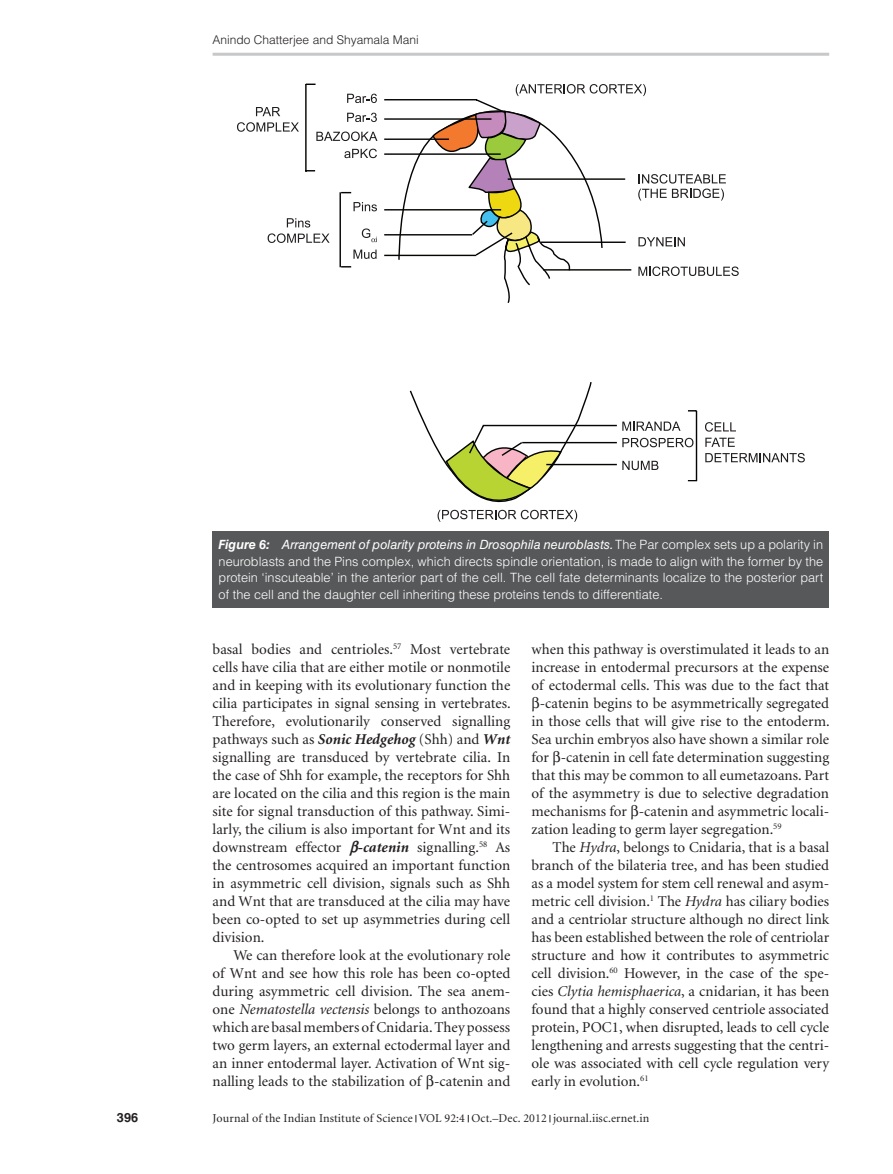
<style>
.page{position:relative;width:893px;height:1174px;background:#fff}
.page>*{position:absolute;margin:0;border:0;box-sizing:border-box;transform-origin:0 0}
.t1{font:15px/18px "Minion";color:#231f20;text-align:justify}
.t2{font:300 12.75px/16.5px "Helvetica LT Std";color:#fff;text-align:justify}
.t3{font:700 12.75px "Helvetica LT Std";color:#231f20}
.t4{font:12px "Minion";letter-spacing:.01em;color:#231f20}
.t5{font:300 12px "Helvetica LT Std";color:#231f20}
.s1{font-weight:700;font-style:italic}
.s2{font-weight:400;font-style:italic}
.s3{font-style:italic}
</style>
<div class="page">
<hr style="left:213px;top:53px;width:616px;height:3px;background:#c7c8ca">
<div style="left:213px;top:531px;width:616px;height:76px;background:#57585a"></div>
<svg style="left:305px;top:84px;width:328px;height:382px"></svg>
<svg style="left:622px;top:421px;width:58px;height:10px"></svg>
<svg style="left:347px;top:94px;width:30px;height:9px"></svg>
<svg style="left:347px;top:113px;width:30px;height:9px"></svg>
<svg style="left:256px;top:107px;width:24px;height:9px"></svg>
<svg style="left:237px;top:122px;width:62px;height:10px"></svg>
<svg style="left:287px;top:218px;width:23px;height:9px"></svg>
<svg style="left:268px;top:233px;width:62px;height:10px"></svg>
<svg style="left:316px;top:132px;width:61px;height:9px"></svg>
<svg style="left:344px;top:149px;width:33px;height:9px"></svg>
<svg style="left:353px;top:202px;width:24px;height:9px"></svg>
<svg style="left:362px;top:228px;width:15px;height:14px"></svg>
<svg style="left:353px;top:249px;width:24px;height:10px"></svg>
<svg style="left:398px;top:84px;width:341px;height:192px"></svg>
<svg style="left:622px;top:438px;width:71px;height:9px"></svg>
<svg style="left:622px;top:461px;width:36px;height:9px"></svg>
<svg style="left:705px;top:422px;width:31px;height:9px"></svg>
<svg style="left:705px;top:438px;width:30px;height:9px"></svg>
<svg style="left:705px;top:453px;width:100px;height:9px"></svg>
<svg style="left:438px;top:436px;width:139px;height:86px"></svg>
<hr style="left:696px;top:411px;width:1px;height:69px;background:#040503">
<p class="t5" style="left:213px;top:32px;width:208px">Anindo Chatterjee and Shyamala Mani</p>
<p class="t2" style="left:219px;top:536px;width:606px"><span class="s1">Figure 6:</span> <span class="s2">Arrangement of polarity proteins in Drosophila neuroblasts.</span> The Par complex sets up a polarity in neuroblasts and the Pins complex, which directs spindle orientation, is made to align with the former by the protein ‘inscuteable’ in the anterior part of the cell. The cell fate determinants localize to the posterior part of the cell and the daughter cell inheriting these proteins tends to differentiate.</p>
<p class="t1" style="left:213px;top:641px;width:300px">basal bodies and centrioles.<sup>57</sup> Most vertebrate cells have cilia that are either motile or nonmotile and in keeping with its evolutionary function the cilia participates in signal sensing in vertebrates.<br>Therefore, evolutionarily conserved signalling pathways such as <span class="s1">Sonic Hedgehog</span> (Shh) and <span class="s1">Wnt </span>signalling are transduced by vertebrate cilia. In the case of Shh for example, the receptors for Shh are located on the cilia and this region is the main site for signal transduction of this pathway. Simi&shy;larly, the cilium is also important for Wnt and its downstream effector <span class="s1">-catenin</span> signalling.<sup>58</sup> As the centrosomes acquired an important function in asymmetric cell division, signals such as Shh and Wnt that are transduced at the cilia may have been co-opted to set up asymmetries during cell division.</p>
<p class="t1" style="left:213px;top:947px;width:299px;text-indent:21px">We can therefore look at the evolutionary role of Wnt and see how this role has been co-opted during asymmetric cell division. The sea anem&shy;one <span class="s3">Nematostella vectensis</span> belongs to anthozoans which are basal members of Cnidaria. They possess two germ layers, an external ectodermal layer and an inner entodermal layer. Activation of Wnt sig&shy;nalling leads to the stabilization of -catenin and</p>
<p class="t1" style="left:531px;top:641px;width:299px">when this pathway is overstimulated it leads to an</p>
<p class="t1" style="left:531px;top:659px;width:299px">increase in entodermal precursors at the expense</p>
<p class="t1" style="left:531px;top:677px;width:299px">of ectodermal cells. This was due to the fact that</p>
<p class="t1" style="left:540px;top:695px;width:291px">-catenin begins to be asymmetrically segregated</p>
<p class="t1" style="left:531px;top:713px;width:300px">in those cells that will give rise to the entoderm.</p>
<p class="t1" style="left:531px;top:731px;width:299px">Sea urchin embryos also have shown a similar role</p>
<p class="t1" style="left:531px;top:749px;width:299px">for -catenin in cell fate determination suggesting</p>
<p class="t1" style="left:531px;top:767px;width:299px">that this may be common to all eumetazoans. Part</p>
<p class="t1" style="left:531px;top:785px;width:299px">of the asymmetry is due to selective degradation</p>
<p class="t1" style="left:531px;top:803px;width:299px">mechanisms for -catenin and asymmetric locali-</p>
<p class="t1" style="left:531px;top:821px;width:252px">zation leading to germ layer segregation.<sup>59</sup></p>
<p class="t1" style="left:552px;top:839px;width:278px">The <span class="s3">Hydra</span>, belongs to Cnidaria, that is a basal</p>
<p class="t1" style="left:531px;top:857px;width:299px">branch of the bilateria tree, and has been studied</p>
<p class="t1" style="left:531px;top:875px;width:299px">as a model system for stem cell renewal and asym-</p>
<p class="t1" style="left:531px;top:893px;width:299px">metric cell division.<sup>1</sup> The <span class="s3">Hydra</span> has ciliary bodies</p>
<p class="t1" style="left:532px;top:911px;width:299px">and a centriolar structure although no direct link</p>
<p class="t1" style="left:532px;top:929px;width:299px">has been established between the role of centriolar</p>
<p class="t1" style="left:532px;top:947px;width:299px">structure and how it contributes to asymmetric</p>
<p class="t1" style="left:532px;top:965px;width:299px">cell division.<sup>60</sup> However, in the case of the spe-</p>
<p class="t1" style="left:531px;top:983px;width:299px">cies <span class="s3">Clytia hemisphaerica</span>, a cnidarian, it has been</p>
<p class="t1" style="left:531px;top:1001px;width:299px">found that a highly conserved centriole associated</p>
<p class="t1" style="left:531px;top:1019px;width:299px">protein, POC1, when disrupted, leads to cell cycle</p>
<p class="t1" style="left:531px;top:1037px;width:299px">lengthening and arrests suggesting that the centri-</p>
<p class="t1" style="left:531px;top:1055px;width:299px">ole was associated with cell cycle regulation very</p>
<p class="t1" style="left:531px;top:1073px;width:119px">early in evolution.<sup>61</sup></p>
<p class="t3" style="left:117px;top:1110px;width:23px">396</p>
<p class="t4" style="left:213px;top:1112px;width:438px">Journal of the Indian Institute of Science VOL 92:4 Oct.–Dec. 2012 journal.iisc.ernet.in</p>
</div>
